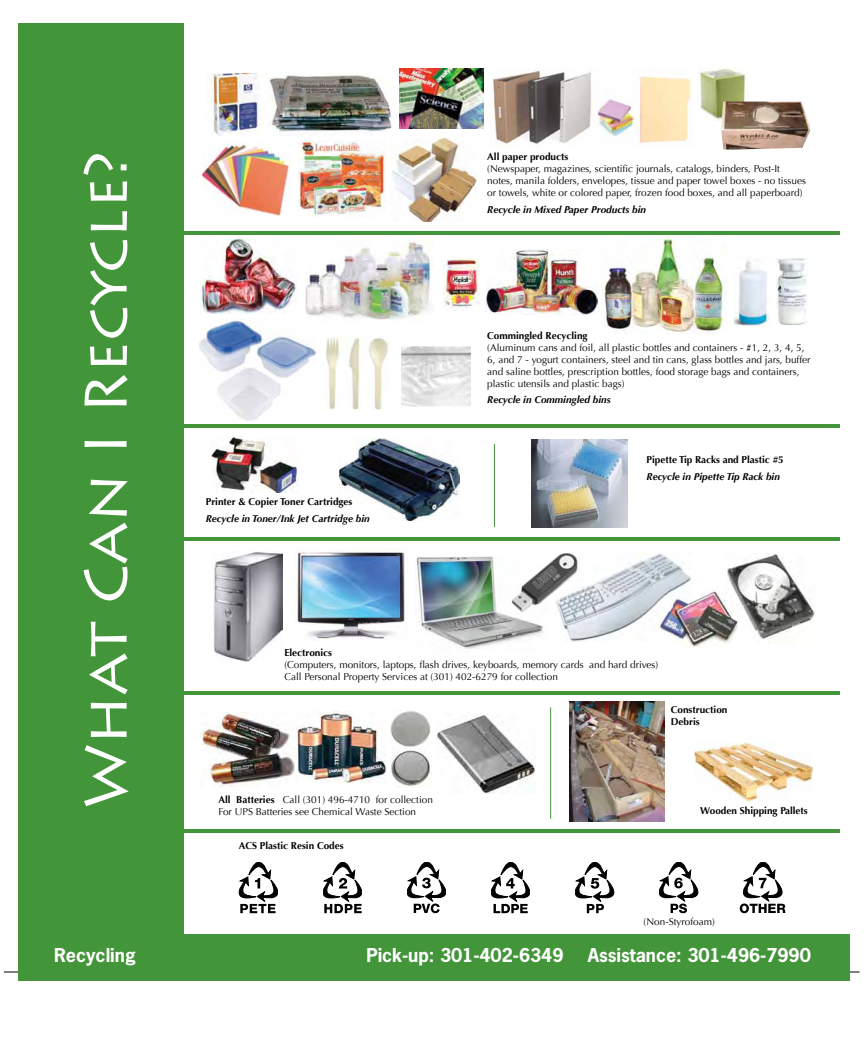
<style>
.page{position:relative;width:864px;height:1044px;background:#fff}
.page>*{position:absolute;margin:0;border:0;box-sizing:border-box;transform-origin:0 0}
.t1{font:60px "Lithos Pro";color:#fff}
.t2{font:700 18px "News Gothic Std";letter-spacing:-.005em;color:#fff}
.t3{font:10px/12px "Optima";color:#000}
.t4{font:700 10px/12px "Optima";color:#000}
.t5{font:italic 700 10px "Optima";color:#000}
.s1{font-style:inherit}
</style>
<div class="page">
<svg style="left:4px;top:972px;width:14px;height:1px"></svg>
<div style="left:18px;top:23px;width:166px;height:958px;background:#439539"></div>
<img style="left:211px;top:73px;width:181px;height:62px">
<img style="left:399px;top:68px;width:84px;height:61px">
<img style="left:493px;top:68px;width:198px;height:79px">
<img style="left:699px;top:66px;width:49px;height:55px">
<img style="left:721px;top:102px;width:89px;height:48px">
<img style="left:202px;top:144px;width:87px;height:72px">
<img style="left:298px;top:141px;width:88px;height:75px">
<img style="left:391px;top:138px;width:86px;height:84px">
<hr style="left:156px;top:231px;width:684px;height:4px;background:#439539">
<img style="left:200px;top:239px;width:97px;height:74px">
<img style="left:305px;top:239px;width:129px;height:81px">
<img style="left:443px;top:259px;width:36px;height:52px">
<img style="left:485px;top:250px;width:112px;height:64px">
<img style="left:602px;top:238px;width:125px;height:95px">
<img style="left:735px;top:259px;width:34px;height:68px">
<img style="left:776px;top:258px;width:32px;height:66px">
<img style="left:199px;top:318px;width:118px;height:103px">
<img style="left:326px;top:337px;width:63px;height:73px">
<img style="left:401px;top:346px;width:69px;height:60px">
<hr style="left:156px;top:424px;width:684px;height:4px;background:#439539">
<img style="left:212px;top:437px;width:86px;height:55px">
<img style="left:340px;top:439px;width:120px;height:81px">
<hr style="left:494px;top:444px;width:1px;height:83px;background:#439539">
<img style="left:531px;top:440px;width:96px;height:88px">
<hr style="left:156px;top:538px;width:684px;height:3px;background:#439539">
<img style="left:213px;top:552px;width:69px;height:110px">
<img style="left:296px;top:549px;width:109px;height:92px">
<img style="left:415px;top:556px;width:128px;height:93px">
<img style="left:560px;top:553px;width:131px;height:88px">
<img style="left:512px;top:553px;width:67px;height:61px">
<img style="left:727px;top:553px;width:88px;height:90px">
<img style="left:658px;top:589px;width:82px;height:59px">
<hr style="left:156px;top:691px;width:684px;height:3px;background:#439539">
<img style="left:200px;top:712px;width:95px;height:74px">
<img style="left:297px;top:711px;width:89px;height:71px">
<img style="left:390px;top:711px;width:41px;height:75px">
<img style="left:437px;top:713px;width:98px;height:80px">
<hr style="left:550px;top:707px;width:1px;height:112px;background:#439539">
<img style="left:570px;top:701px;width:95px;height:121px">
<img style="left:695px;top:742px;width:118px;height:60px">
<hr style="left:156px;top:829px;width:684px;height:4px;background:#439539">
<svg style="left:239px;top:862px;width:39px;height:51px"></svg>
<svg style="left:323px;top:862px;width:39px;height:51px"></svg>
<svg style="left:407px;top:862px;width:39px;height:51px"></svg>
<svg style="left:491px;top:862px;width:39px;height:51px"></svg>
<svg style="left:575px;top:862px;width:39px;height:51px"></svg>
<svg style="left:659px;top:862px;width:39px;height:51px"></svg>
<svg style="left:740px;top:862px;width:45px;height:51px"></svg>
<div style="left:105px;top:934px;width:744px;height:47px;background:#439539"></div>
<h2 class="t1" style="left:71px;top:809px;width:659px;rotate:-90deg">What Can I Recycle?</h2>
<h3 class="t4" style="left:487px;top:151px;width:83px">All paper products</h3>
<p class="t3" style="left:487px;top:163px;width:320px">(Newspaper, magazines, scientific journals, catalogs, binders, Post-It notes, manila folders, envelopes, tissue and paper towel boxes - no tissues or towels, white or colored paper, frozen food boxes, and all paperboard)</p>
<p class="t5" style="left:487px;top:203px;width:160px">Recycle in <span class="s1">Mixed</span> Paper Products bin</p>
<h3 class="t4" style="left:487px;top:330px;width:102px">Commingled Recycling</h3>
<p class="t3" style="left:487px;top:342px;width:325px">(Aluminum cans and foil, all plastic bottles and containers - #1, 2, 3, 4, 5, 6, and 7 - yogurt containers, steel and tin cans, glass bottles and jars, buffer and saline bottles, prescription bottles, food storage bags and containers, plastic utensils and plastic bags)</p>
<p class="t5" style="left:487px;top:394px;width:125px">Recycle in Commingled bins</p>
<h3 class="t4" style="left:647px;top:454px;width:139px">Pipette Tip Racks and Plastic #5</h3>
<p class="t5" style="left:647px;top:470px;width:135px">Recycle in Pipette Tip Rack bin</p>
<h3 class="t4" style="left:206px;top:496px;width:148px">Printer &amp; Copier Toner Cartridges</h3>
<p class="t5" style="left:206px;top:513px;width:165px">Recycle in Toner/Ink Jet Cartridge bin</p>
<h3 class="t4" style="left:284px;top:647px;width:49px">Electronics</h3>
<p class="t3" style="left:284px;top:659px;width:375px">(<span class="s1">C</span>omputers, monitors, laptops, flash drives, keyboards, memory cards and hard drives)<br>Call Personal Property Services at (301) 402-6279 for collection</p>
<h3 class="t4" style="left:671px;top:703px;width:58px">Construction<br>Debris</h3>
<p class="t3" style="left:218px;top:794px;width:216px;text-indent:64px">Call (301) 496-4710 for collection<br>For UPS Batteries see Chemical Waste Section</p>
<h3 class="t4" style="left:218px;top:794px;width:58px">All Batteries</h3>
<h3 class="t4" style="left:700px;top:805px;width:109px">Wooden Shipping Pallets</h3>
<h3 class="t4" style="left:239px;top:840px;width:106px">ACS Plastic Resin Codes</h3>
<p class="t3" style="left:644px;top:916px;width:73px">(Non-Styrofoam)</p>
<p class="t2" style="left:54px;top:943px;width:83px">Recycling</p>
<p class="t2" style="left:366px;top:943px;width:199px">Pick-up: 301-402-6349</p>
<p class="t2" style="left:588px;top:943px;width:225px">Assistance: 301-496-7990</p>
</div>
